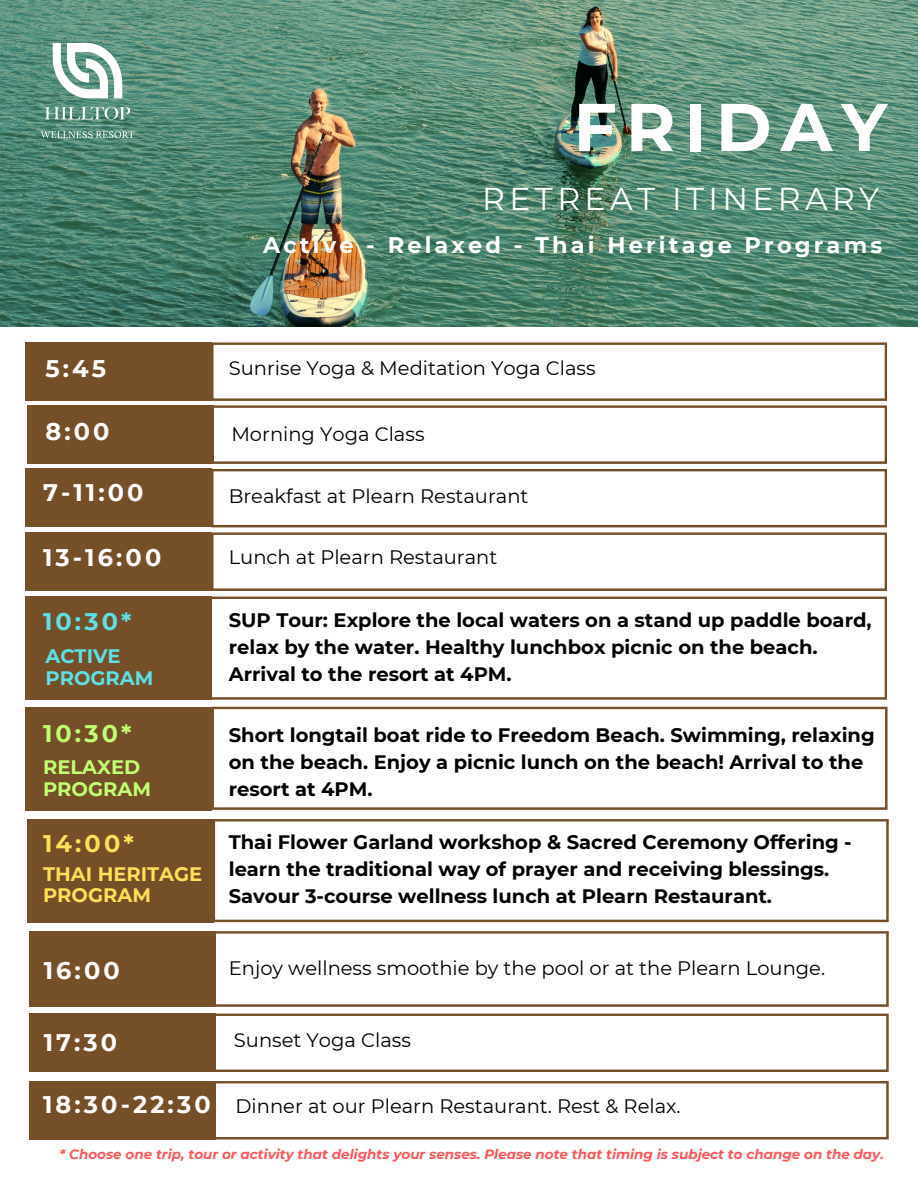
<style>
.page{position:relative;width:918px;height:1188px;background:#fff}
.page>*{position:absolute;margin:0;border:0;box-sizing:border-box;transform-origin:0 0}
.t1{font:700 67.5px "Montserrat";letter-spacing:.135em;color:#fff}
.t2{font:31.5px "Montserrat";letter-spacing:.14em;color:#fff}
.t3{font:700 24px "Montserrat";letter-spacing:.13em;color:#fff}
.t4{font:700 24px "Montserrat";color:#5ce1e6}
.t5{font:700 24px "Montserrat";color:#c1ff72}
.t6{font:700 24px "Montserrat";color:#ffde59}
.t7{font:700 22.5px "Montserrat";letter-spacing:.14em;color:#fff}
.t8{font:700 19.5px/27px "Montserrat";color:#000}
.t9{font:19.5px "Montserrat";color:#000}
.t10{font:700 19.5px/21.3px "Montserrat";color:#ffde59}
.t11{font:700 19.5px/21.3px "Montserrat";color:#c1ff72}
.t12{font:700 19.5px/21.3px "Montserrat";color:#5ce1e6}
.t13{font:italic 700 13.5px "Montserrat";color:#ff5757}
</style>
<div class="page">
<div style="left:26px;top:342px;width:186px;height:58px;background:#754f28"></div>
<div style="left:27px;top:405px;width:186px;height:59px;background:#754f28"></div>
<div style="left:26px;top:468px;width:186px;height:59px;background:#754f28"></div>
<img style="left:0;top:0;width:918px;height:326px">
<img style="left:0;top:5px;width:174px;height:174px">
<div style="left:26px;top:532px;width:186px;height:59px;background:#754f28"></div>
<svg style="left:211px;top:342px;width:676px;height:249px"></svg>
<div style="left:29px;top:1014px;width:187px;height:58px;background:#754f28"></div>
<svg style="left:216px;top:1081px;width:673px;height:58px"></svg>
<div style="left:29px;top:1081px;width:187px;height:59px;background:#754f28"></div>
<div style="left:26px;top:597px;width:186px;height:103px;background:#754f28"></div>
<svg style="left:212px;top:707px;width:676px;height:103px"></svg>
<svg style="left:212px;top:597px;width:675px;height:103px"></svg>
<svg style="left:214px;top:819px;width:675px;height:103px"></svg>
<div style="left:26px;top:707px;width:186px;height:103px;background:#754f28"></div>
<div style="left:27px;top:819px;width:187px;height:104px;background:#754f28"></div>
<div style="left:29px;top:931px;width:187px;height:76px;background:#754f28"></div>
<svg style="left:216px;top:931px;width:673px;height:76px"></svg>
<svg style="left:216px;top:1014px;width:673px;height:58px"></svg>
<h1 class="t1" style="left:574px;top:86px;width:315px">FRIDAY</h1>
<h3 class="t2" style="left:482px;top:180px;width:399px">RETREAT ITINERARY</h3>
<h5 class="t7" style="left:263px;top:231px;width:621px">Active - Relaxed - Thai Heritage Programs</h5>
<h4 class="t3" style="left:45px;top:354px;width:62px">5:45</h4>
<h4 class="t9" style="left:229px;top:356px;width:368px">Sunrise Yoga &amp; Meditation Yoga Class</h4>
<p class="t3" style="left:45px;top:417px;width:66px">8:00</p>
<p class="t9" style="left:231px;top:422px;width:195px">Morning Yoga Class</p>
<h4 class="t3" style="left:43px;top:478px;width:102px">7-11:00</h4>
<p class="t9" style="left:229px;top:484px;width:301px">Breakfast at Plearn Restaurant</p>
<p class="t3" style="left:43px;top:543px;width:120px">13-16:00</p>
<p class="t9" style="left:229px;top:545px;width:270px">Lunch at Plearn Restaurant</p>
<h6 class="t4" style="left:43px;top:607px;width:90px">10:30*</h6>
<p class="t12" style="left:45px;top:646px;width:109px">ACTIVE<br>PROGRAM</p>
<h6 class="t5" style="left:43px;top:719px;width:90px">10:30*</h6>
<h2 class="t11" style="left:43px;top:757px;width:109px">RELAXED<br>PROGRAM</h2>
<h4 class="t6" style="left:43px;top:829px;width:92px">14:00*</h4>
<p class="t10" style="left:43px;top:863px;width:161px">THAI HERITAGE<br>PROGRAM</p>
<p class="t8" style="left:229px;top:606px;width:644px">SUP Tour: Explore the local waters on a stand up paddle board, relax by the water. Healthy lunchbox picnic on the beach.</p>
<h6 class="t8" style="left:229px;top:660px;width:284px">Arrival to the resort at 4PM.</h6>
<h4 class="t8" style="left:229px;top:721px;width:647px">Short longtail boat ride to Freedom Beach. Swimming, relaxing on the beach. Enjoy a picnic lunch on the beach! Arrival to the resort at 4PM.</h4>
<h4 class="t8" style="left:229px;top:829px;width:625px">Thai Flower Garland workshop &amp; Sacred Ceremony Offering - learn the traditional way of prayer and receiving blessings.<br>Savour 3-course wellness lunch at Plearn Restaurant.</h4>
<h4 class="t3" style="left:44px;top:956px;width:78px">16:00</h4>
<p class="t9" style="left:229px;top:956px;width:598px">Enjoy wellness smoothie by the pool or at the Plearn Lounge.</p>
<h4 class="t3" style="left:44px;top:1028px;width:75px">17:30</h4>
<p class="t3" style="left:43px;top:1090px;width:169px">18:30-22:30</p>
<p class="t9" style="left:234px;top:1029px;width:179px">Sunset Yoga Class</p>
<p class="t9" style="left:236px;top:1094px;width:447px">Dinner at our Plearn Restaurant. Rest &amp; Relax.</p>
<h4 class="t13" style="left:60px;top:1146px;width:826px">* Choose one trip, tour or activity that delights your senses. Please note that timing is subject to change on the day.</h4>
</div>
